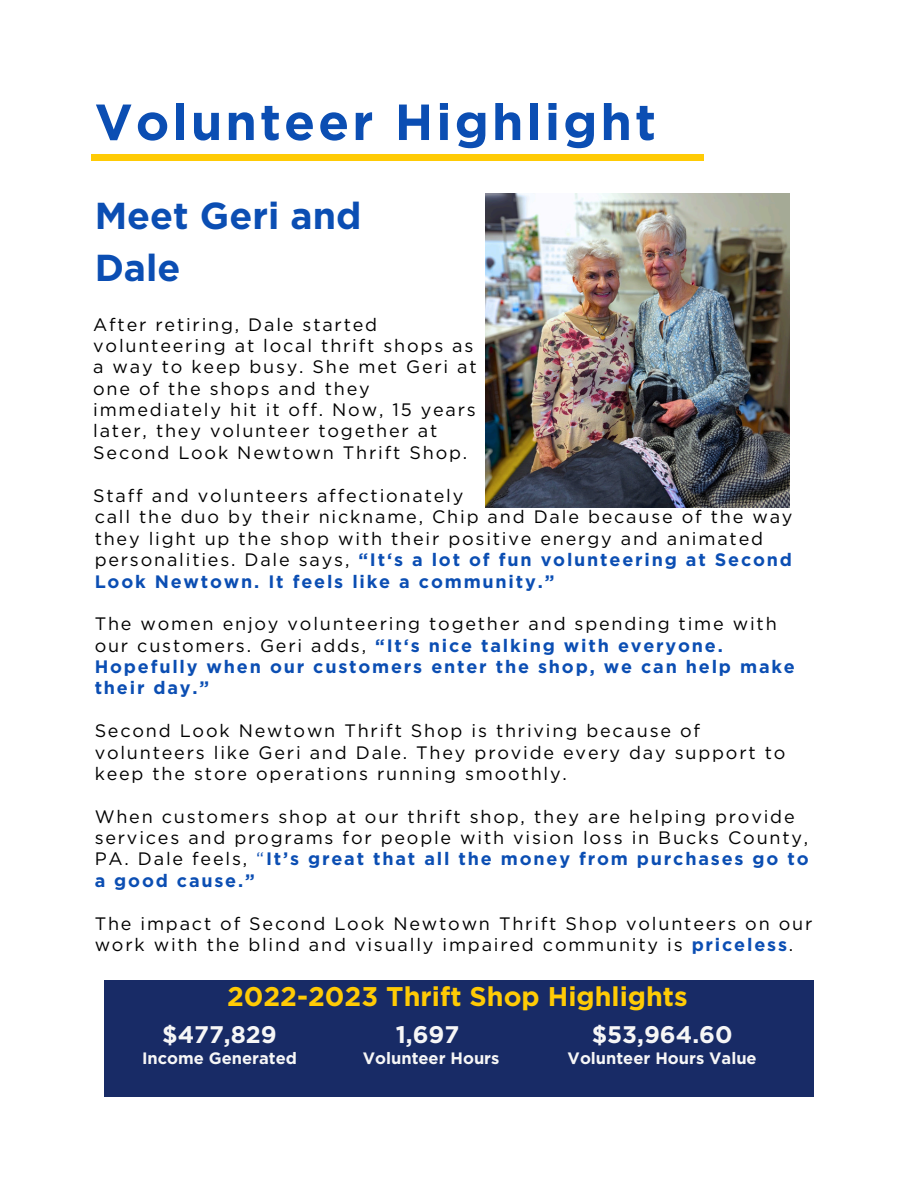
<style>
.page{position:relative;width:918px;height:1188px;background:#fff}
.page>*{position:absolute;margin:0;border:0;box-sizing:border-box;transform-origin:0 0}
.t1{font:700 50.7px "Gotham";letter-spacing:.06em;color:#0b4eb3}
.t2{font:700 37.5px/51.8px "Gotham";color:#0b4eb3}
.t3{font:700 27px "Gotham";color:#ffcb05}
.t4{font:700 24px "Gotham";color:#f6f6f6}
.t5{font:18px/21.3px "Gotham";letter-spacing:.1em;color:#000}
.t6{font:700 18px/21.3px "Gotham";letter-spacing:.1em;color:#0b4eb3}
.t7{font:700 16.5px "Gotham";color:#f6f6f6}
.s1{font-weight:700;color:#0b4eb3}
.s2{font-weight:400;color:#000}
.s3{color:#0b4eb3}
</style>
<div class="page">
<img style="left:486px;top:193px;width:303px;height:314px">
<div style="left:91px;top:154px;width:612px;height:7px;background:#ffcb05"></div>
<div style="left:104px;top:980px;width:710px;height:116px;background:#182b66"></div>
<p class="t1" style="left:95px;top:91px;width:563px">Volunteer Highlight</p>
<p class="t2" style="left:95px;top:189px;width:268px">Meet Geri and<br>Dale</p>
<p class="t5" style="left:93px;top:313px;width:385px">After retiring, Dale started volunteering at local thrift shops as a way to keep busy. She met Geri at one of the shops and they immediately hit it off. Now, 15 years later, they volunteer together at<br>Second Look Newtown Thrift Shop.</p>
<p class="t5" style="left:93px;top:484px;width:372px">Staff and volunteers affectionately</p>
<h2 class="t5" style="left:95px;top:506px;width:699px">call the duo by their nickname, Chip and Dale because of the way they light up the shop with their positive energy and animated personalities. Dale says, <span class="s1">“It‘s a lot of fun volunteering at Second Look Newtown. It feels like a community.”</span></h2>
<p class="t6" style="left:95px;top:613px;width:702px"><span class="s2">The women enjoy volunteering together and spending time with our customers. Geri adds,</span> “It‘s nice talking with everyone.<br>Hopefully when our customers enter the shop, we can help make their day.”</p>
<p class="t5" style="left:95px;top:720px;width:692px">Second Look Newtown Thrift Shop is thriving because of volunteers like Geri and Dale. They provide every day support to keep the store operations running smoothly.</p>
<p class="t5" style="left:95px;top:806px;width:715px">When customers shop at our thrift shop, they are helping provide services and programs for people with vision loss in Bucks County, PA. Dale feels, <span class="s3">“</span><span class="s1">It’s great that all the money from purchases go to a good cause.”</span></p>
<p class="t5" style="left:95px;top:912px;width:719px">The impact of Second Look Newtown Thrift Shop volunteers on our work with the blind and visually impaired community is <span class="s1">priceless</span>.</p>
<p class="t3" style="left:227px;top:980px;width:462px">2022-2023 Thrift Shop Highlights</p>
<h3 class="t4" style="left:162px;top:1020px;width:116px">$477,829</h3>
<h3 class="t7" style="left:142px;top:1048px;width:157px">Income Generated</h3>
<h4 class="t4" style="left:592px;top:1020px;width:142px">$53,964.60</h4>
<h4 class="t7" style="left:568px;top:1048px;width:191px">Volunteer Hours Value</h4>
<h4 class="t4" style="left:396px;top:1020px;width:65px">1,697</h4>
<h4 class="t7" style="left:363px;top:1048px;width:138px">Volunteer Hours</h4>
</div>
